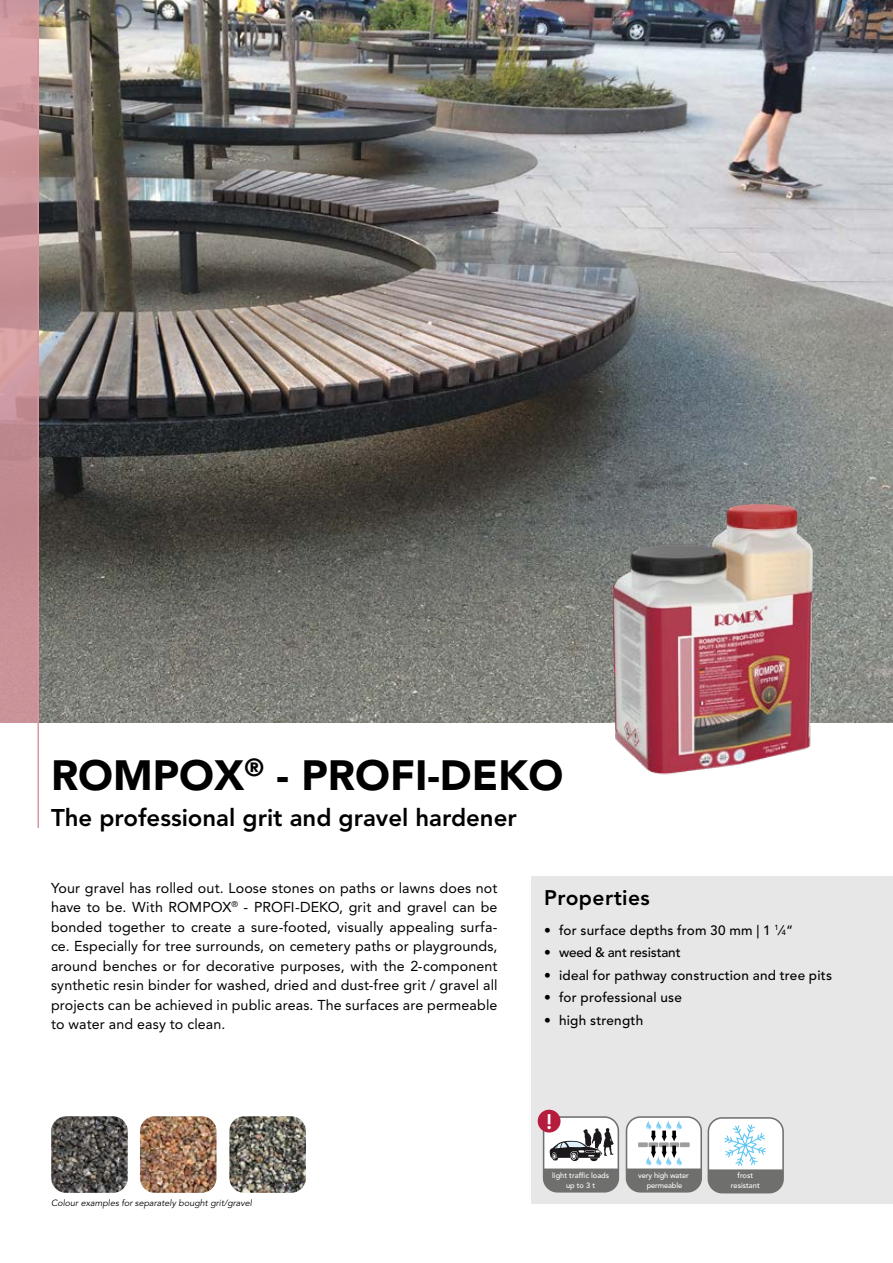
<style>
.page{position:relative;width:893px;height:1263px;background:#fff}
.page>*{position:absolute;margin:0;border:0;box-sizing:border-box;transform-origin:0 0}
.t1{font:900 42px "Avenir LT";color:#000}
.t2{font:800 24px "Avenir LT";color:#000}
.t3{font:800 21px "Avenir LT";letter-spacing:.02em;color:#000}
.t4{font:800 21px "Avenir LT";color:#fff}
.t5{font:14.25px/19.5px "Avenir LT";letter-spacing:.01em;color:#000;text-align:justify}
.t6{font:500 13.5px "Avenir LT";letter-spacing:.01em;color:#000}
.t7{font:500 13.5px "Avenir LT";letter-spacing:-.01em;color:#000}
.t8{font:italic 9px "Avenir LT";color:#000}
.t9{font:500 7.5px/9.8px "Avenir LT";color:#fff;text-align:center}
.t10{font:500 7.5px/9.8px "Avenir LT";letter-spacing:-.02em;color:#fff;text-align:center}
.s1{font-family:"Avenir"}
.s2{font-size:7.35px}
</style>
<div class="page">
<div style="left:531px;top:876px;width:362px;height:327px;background:#e3e3e3"></div>
<img style="left:39px;top:0;width:854px;height:723px">
<img style="left:602px;top:491px;width:229px;height:284px">
<svg style="left:0;top:0;width:38px;height:723px;background:#c89297"></svg>
<hr style="left:38px;top:0;width:1px;height:828px;background:#d7979f">
<div style="left:626px;top:1116px;width:76px;height:76px;border:2px solid #6f6f6e;border-radius:14px"></div>
<svg style="left:626px;top:1120px;width:75px;height:72px;background:#bcbebf"></svg>
<div style="left:708px;top:1118px;width:75px;height:75px;background:#fff;border-radius:14px"></div>
<div style="left:708px;top:1117px;width:76px;height:76px;border:2px solid #6f6f6e;border-radius:14px"></div>
<svg style="left:708px;top:1124px;width:75px;height:69px"></svg>
<div style="left:544px;top:1117px;width:74px;height:75px;background:#fff;border-radius:14px"></div>
<svg style="left:550px;top:1128px;width:64px;height:34px"></svg>
<div style="left:543px;top:1116px;width:76px;height:76px;border:2px solid #6f6f6e;border-radius:14px"></div>
<svg style="left:544px;top:1168px;width:74px;height:24px;background:#757574"></svg>
<div style="left:538px;top:1110px;width:23px;height:22px;background:#b61c3e;border-radius:50%"></div>
<img style="left:51px;top:1116px;width:77px;height:77px">
<img style="left:140px;top:1116px;width:76px;height:77px">
<img style="left:229px;top:1116px;width:77px;height:77px">
<h1 class="t1" style="left:51px;top:750px;width:514px">ROMPOX<sup>®</sup> - PROFI-DEKO</h1>
<h2 class="t2" style="left:51px;top:804px;width:467px">The professional grit and gravel hardener</h2>
<p class="t5" style="left:51px;top:878px;width:448px">Your gravel has rolled out. Loose stones on paths or lawns does not have to be. With ROMPOX<sup>®</sup> - PROFI-DEKO, grit and gravel can be bonded together to create a sure-footed, visually appealing surfa&shy;ce. Especially for tree surrounds, on cemetery paths or playgrounds, around benches or for decorative purposes, with the 2-component synthetic resin binder for washed, dried and dust-free grit / gravel all projects can be achieved in public areas. The surfaces are permeable to water and easy to clean.</p>
<p class="t8" style="left:51px;top:1198px;width:202px">Colour examples for separately bought grit/gravel</p>
<h3 class="t3" style="left:544px;top:885px;width:107px">Properties</h3>
<p class="t6" style="left:544px;top:922px;width:250px"><span class="s1">•</span> for surface depths from 30 mm | 1 <sup>1</sup> ⁄<span class="s2">4</span>“</p>
<p class="t7" style="left:544px;top:944px;width:138px"><span class="s1">•</span> weed &amp; ant resistant</p>
<p class="t6" style="left:544px;top:967px;width:289px"><span class="s1">•</span> ideal for pathway construction and tree pits</p>
<p class="t6" style="left:544px;top:989px;width:139px"><span class="s1">•</span> for professional use</p>
<p class="t6" style="left:544px;top:1012px;width:100px"><span class="s1">•</span> high strength</p>
<h3 class="t4" style="left:546px;top:1109px;width:8px">!</h3>
<p class="t9" style="left:552px;top:1171px;width:59px">light traffic loads up to 3 t</p>
<p class="t10" style="left:638px;top:1171px;width:52px">very high water permeable</p>
<p class="t9" style="left:731px;top:1171px;width:30px">frost resistant</p>
</div>
